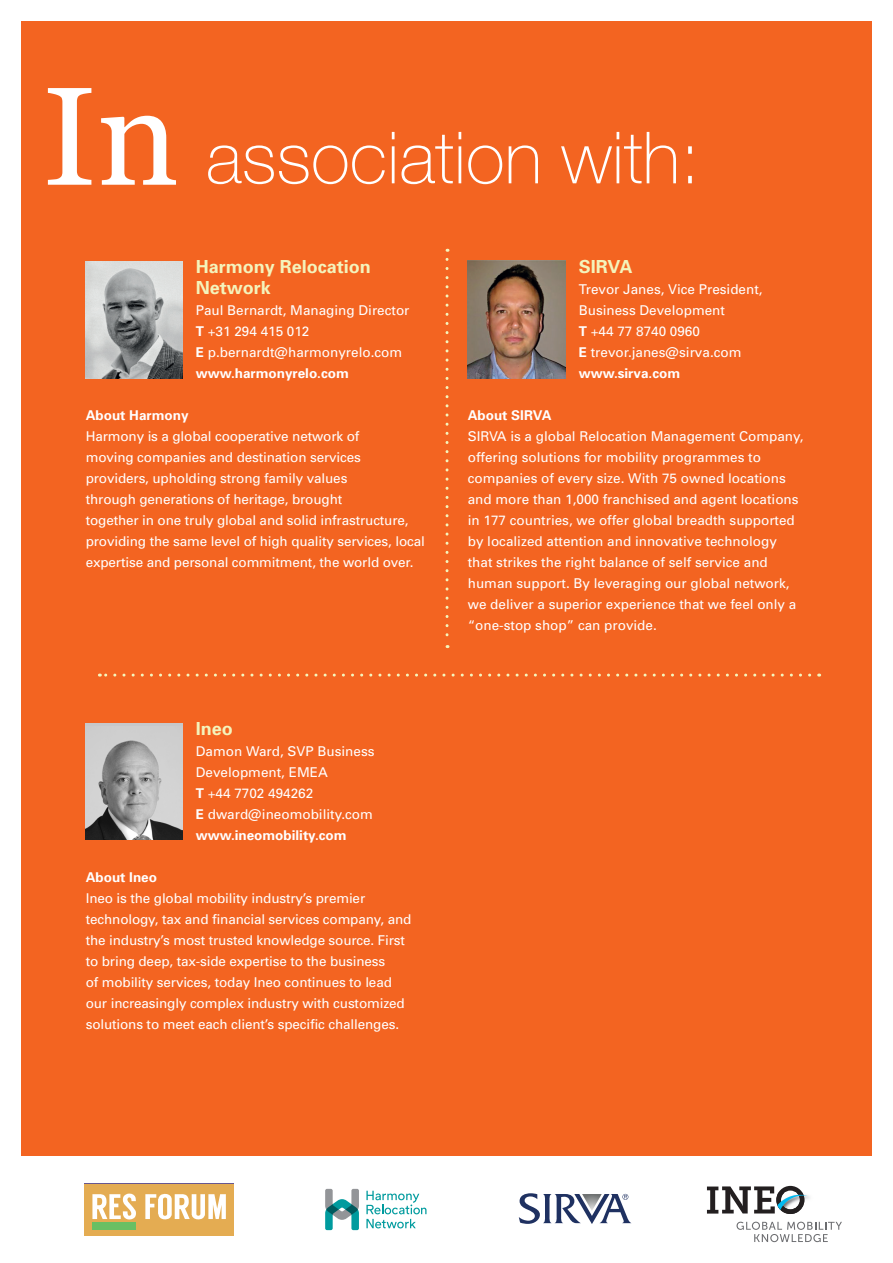
<style>
.page{position:relative;width:893px;height:1263px;background:#fff}
.page>*{position:absolute;margin:0;border:0;box-sizing:border-box;transform-origin:0 0}
.t1{font:100 72px "Helvetica Neue";color:#fff}
.t2{font:700 18px/21px "Univers";color:#f3f4bc}
.t3{font:13.5px/21px "Univers";color:#fff}
.t4{font:700 13.5px "Univers";color:#fff}
.s1{font-family:"Georgia";font-weight:400;font-size:139.5px}
.s2{font-weight:700}
</style>
<div class="page">
<div style="left:21px;top:21px;width:850px;height:1134px;background:#f36421"></div>
<img style="left:85px;top:261px;width:98px;height:117px">
<div style="left:85px;top:723px;width:98px;height:116px;background:#cecece"></div>
<img style="left:85px;top:740px;width:98px;height:99px">
<svg style="left:446px;top:259px;width:2px;height:389px"></svg>
<svg style="left:99px;top:674px;width:711px;height:3px"></svg>
<img style="left:468px;top:261px;width:98px;height:117px">
<div style="left:84px;top:1184px;width:150px;height:51px;background:#e4ac52"></div>
<div style="left:92px;top:1222px;width:44px;height:7px;background:#69bf63"></div>
<svg style="left:92px;top:1193px;width:44px;height:27px"></svg>
<svg style="left:145px;top:1193px;width:81px;height:27px"></svg>
<svg style="left:325px;top:1189px;width:34px;height:41px"></svg>
<svg style="left:366px;top:1191px;width:60px;height:37px"></svg>
<svg style="left:707px;top:1186px;width:101px;height:28px"></svg>
<svg style="left:736px;top:1222px;width:106px;height:20px"></svg>
<svg style="left:519px;top:1193px;width:112px;height:31px"></svg>
<h1 class="t1" style="left:43px;top:118px;width:659px"><span class="s1">In</span> association with:</h1>
<h2 class="t2" style="left:196px;top:256px;width:177px">Harmony Relocation<br>Network</h2>
<p class="t3" style="left:196px;top:300px;width:215px">Paul Bernardt, Managing Director<br><span class="s2">T</span> +31 294 415 012<br><span class="s2">E</span> p.bernardt@harmonyrelo.com <span class="s2">www.harmonyrelo.com</span></p>
<p class="t4" style="left:86px;top:407px;width:104px">About Harmony</p>
<p class="t3" style="left:86px;top:426px;width:341px">Harmony is a global cooperative network of<br>moving companies and destination services providers, upholding strong family values<br>through generations of heritage, brought<br>together in one truly global and solid infrastructure, providing the same level of high quality services, local expertise and personal commitment, the world over.</p>
<h2 class="t2" style="left:196px;top:718px;width:39px">Ineo</h2>
<p class="t3" style="left:196px;top:741px;width:180px">Damon Ward, SVP Business<br>Development, EMEA<br><span class="s2">T</span> +44 7702 494262<br><span class="s2">E</span> dward@ineomobility.com <span class="s2">www.ineomobility.com</span></p>
<p class="t4" style="left:86px;top:869px;width:73px">About Ineo</p>
<p class="t3" style="left:86px;top:888px;width:327px">Ineo is the global mobility industry’s premier technology, tax and financial services company, and the industry’s most trusted knowledge source. First to bring deep, tax-side expertise to the business<br>of mobility services, today Ineo continues to lead our increasingly complex industry with customized solutions to meet each client’s specific challenges.</p>
<h2 class="t2" style="left:579px;top:256px;width:55px">SIRVA</h2>
<p class="t3" style="left:579px;top:279px;width:185px">Trevor Janes, Vice President,<br>Business Development<br><span class="s2">T</span> +44 77 8740 0960<br><span class="s2">E</span> trevor.janes@sirva.com <span class="s2">www.sirva.com</span></p>
<p class="t4" style="left:468px;top:407px;width:85px">About SIRVA</p>
<p class="t3" style="left:468px;top:426px;width:337px">SIRVA is a global Relocation Management Company, offering solutions for mobility programmes to companies of every size. With 75 owned locations and more than 1,000 franchised and agent locations in 177 countries, we offer global breadth supported by localized attention and innovative technology that strikes the right balance of self service and human support. By leveraging our global network, we deliver a superior experience that we feel only a “one-stop shop” can provide.</p>
</div>
